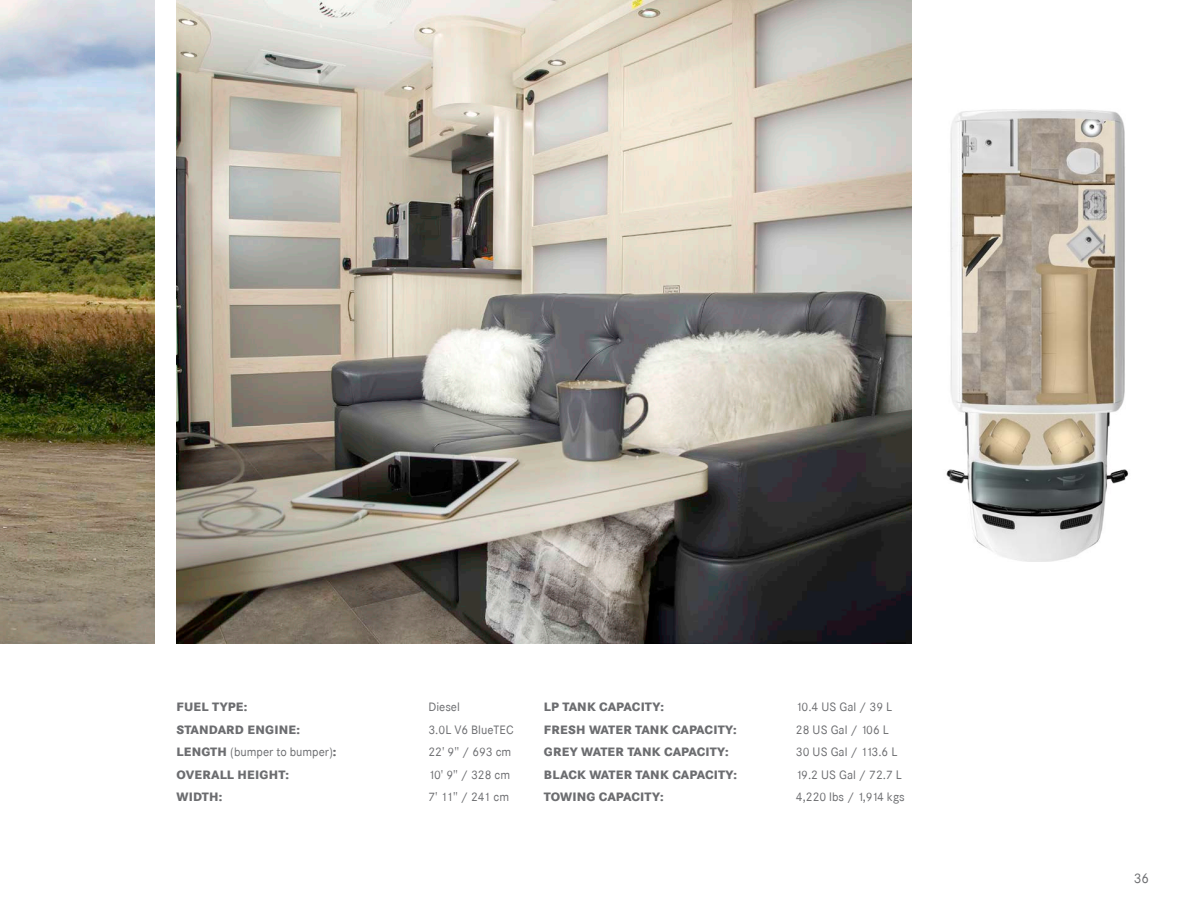
<style>
.page{position:relative;width:1188px;height:918px;background:#fff}
.page>*{position:absolute;margin:0;border:0;box-sizing:border-box;transform-origin:0 0}
.t1{font:13.5px "Corporate SBQ";color:#6c6d70}
.t2{font:12px "Corporate SBQ";color:#6c6d70}
.t3{font:800 12px "Corporate SBQ";letter-spacing:.01em;color:#6c6d70}
.t4{font:800 12px "Corporate SBQ";letter-spacing:.03em;color:#6c6d70}
.s1{font-weight:800}
</style>
<div class="page">
<img style="left:0;top:0;width:154px;height:644px">
<img style="left:177px;top:0;width:735px;height:644px">
<img style="left:946px;top:109px;width:183px;height:452px">
<p class="t4" style="left:177px;top:699px;width:72px">FUEL TYPE:</p>
<p class="t2" style="left:428px;top:700px;width:33px">Diesel</p>
<p class="t3" style="left:177px;top:722px;width:125px">STANDARD ENGINE:</p>
<p class="t2" style="left:428px;top:722px;width:87px">3.0L V6 BlueTEC</p>
<p class="t2" style="left:177px;top:745px;width:162px"><span class="s1">LENGTH</span> (bumper to bumper)<span class="s1">:</span></p>
<p class="t2" style="left:429px;top:745px;width:84px">22' 9" / 693 cm</p>
<p class="t3" style="left:177px;top:767px;width:114px">OVERALL HEIGHT:</p>
<p class="t2" style="left:428px;top:767px;width:83px">10' 9" / 328 cm</p>
<p class="t3" style="left:177px;top:789px;width:47px">WIDTH:</p>
<p class="t2" style="left:428px;top:790px;width:82px">7' 11" / 241 cm</p>
<p class="t3" style="left:544px;top:699px;width:121px">LP TANK CAPACITY:</p>
<p class="t2" style="left:796px;top:700px;width:98px">10.4 US Gal / 39 L</p>
<p class="t3" style="left:544px;top:722px;width:194px">FRESH WATER TANK CAPACITY:</p>
<p class="t2" style="left:796px;top:722px;width:94px">28 US Gal / 106 L</p>
<p class="t3" style="left:544px;top:744px;width:186px">GREY WATER TANK CAPACITY:</p>
<p class="t2" style="left:796px;top:745px;width:103px">30 US Gal / 113.6 L</p>
<p class="t3" style="left:544px;top:767px;width:195px">BLACK WATER TANK CAPACITY:</p>
<p class="t2" style="left:796px;top:767px;width:107px">19.2 US Gal / 72.7 L</p>
<p class="t3" style="left:544px;top:789px;width:121px">TOWING CAPACITY:</p>
<p class="t2" style="left:796px;top:790px;width:110px">4,220 lbs / 1,914 kgs</p>
<p class="t1" style="left:1134px;top:870px;width:17px">36</p>
</div>
